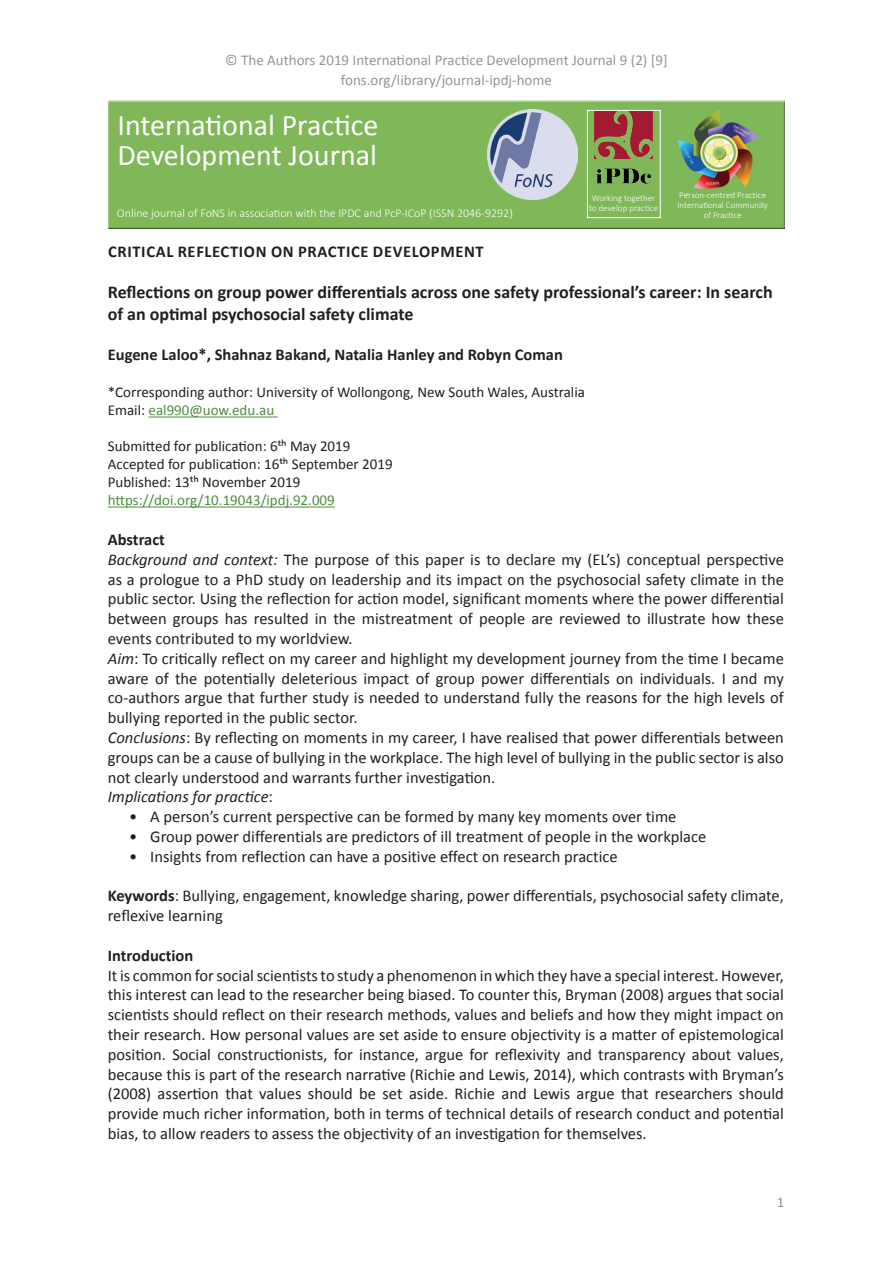
<style>
.page{position:relative;width:893px;height:1263px;background:#fff}
.page>*{position:absolute;margin:0;border:0;box-sizing:border-box;transform-origin:0 0}
.t1{font:30px/30px "Calibri";color:#fff}
.t2{font:700 18px/21.6px "Calibri";color:#231f20}
.t3{font:16.5px/19.8px "Calibri";color:#231f20}
.t4{font:700 16.5px "Calibri";color:#231f20}
.t5{font:700 16.5px "Calibri";letter-spacing:.04em;color:#231f20}
.t6{font:15px/18px "Calibri";color:#231f20}
.t7{font:15px/19.8px "Calibri";color:#939598;text-align:center}
.t8{font:15px "Calibri";color:#4e8d3f}
.t9{font:300 12px "Calibri";color:#fff}
.t10{font:300 9px/9.8px "Calibri";color:#fff;text-align:center}
.s1{color:#4e8d3f}
.s2{font-weight:700}
.s3{font-style:italic}
</style>
<div class="page">
<hr style="left:149px;top:416px;width:129px;height:1px;background:#4e8d3f">
<hr style="left:108px;top:506px;width:227px;height:1px;background:#4e8d3f">
<div style="left:108px;top:101px;width:676px;height:127px;background:#7fb759"></div>
<img style="left:487px;top:110px;width:90px;height:89px">
<img style="left:677px;top:109px;width:83px;height:85px">
<img style="left:594px;top:112px;width:59px;height:72px">
<div style="left:587px;top:110px;width:73px;height:108px;border:1px solid #fff"></div>
<p class="t7" style="left:225px;top:50px;width:444px">© The Authors 2019 International Practice Development Journal 9 (2) [9] fons.org/library/journal-ipdj-home</p>
<h1 class="t1" style="left:117px;top:109px;width:263px">International Practice<br>Development Journal</h1>
<p class="t9" style="left:117px;top:206px;width:398px">Online journal of FoNS in association with the IPDC and PcP-ICoP (ISSN 2046-9292)</p>
<p class="t10" style="left:589px;top:192px;width:71px;line-height:10.8px">Working together to develop practice</p>
<p class="t10" style="left:677px;top:190px;width:92px">Person-centred Practice<br>International Community of Practice</p>
<p class="t5" style="left:108px;top:240px;width:377px">CRITICAL REFLECTION ON PRACTICE DEVELOPMENT</p>
<p class="t2" style="left:108px;top:281px;width:666px">Reflections on group power differentials across one safety professional’s career: In search of an optimal psychosocial safety climate</p>
<p class="t4" style="left:108px;top:342px;width:457px">Eugene Laloo*, Shahnaz Bakand, Natalia Hanley and Robyn Coman</p>
<p class="t6" style="left:108px;top:383px;width:479px">*Corresponding author: University of Wollongong, New South Wales, Australia<br>Email: <span class="s1">eal990@uow.edu.au</span></p>
<p class="t6" style="left:108px;top:437px;width:286px">Submitted for publication: 6th May 2019<br>Accepted for publication: 16th September 2019<br>Published: 13th November 2019</p>
<p class="t8" style="left:108px;top:490px;width:229px">https://doi.org/10.19043/ipdj.92.009</p>
<p class="t3" style="left:108px;top:529px;width:678px"><span class="s2">Abstract<br></span><span class="s3">Background and context:</span> The purpose of this paper is to declare my (EL’s) conceptual perspective as a prologue to a PhD study on leadership and its impact on the psychosocial safety climate in the public sector. Using the reflection for action model, significant moments where the power differential between groups has resulted in the mistreatment of people are reviewed to illustrate how these events contributed to my worldview.<br><span class="s3">Aim</span>: To critically reflect on my career and highlight my development journey from the time I became aware of the potentially deleterious impact of group power differentials on individuals. I and my co-authors argue that further study is needed to understand fully the reasons for the high levels of bullying reported in the public sector.<br><span class="s3">Conclusions</span>: By reflecting on moments in my career, I have realised that power differentials between groups can be a cause of bullying in the workplace. The high level of bullying in the public sector is also not clearly understood and warrants further investigation.<br><span class="s3">Implications for practice</span>:</p>
<p class="t3" style="left:129px;top:806px;width:549px">• A person’s current perspective can be formed by many key moments over time</p>
<p class="t3" style="left:129px;top:826px;width:579px">• Group power differentials are predictors of ill treatment of people in the workplace</p>
<p class="t3" style="left:129px;top:846px;width:490px">• Insights from reflection can have a positive effect on research practice</p>
<p class="t3" style="left:108px;top:885px;width:678px"><span class="s2">Keywords</span>: Bullying, engagement, knowledge sharing, power differentials, psychosocial safety climate, reflexive learning</p>
<p class="t4" style="left:108px;top:944px;width:87px">Introduction</p>
<p class="t3" style="left:108px;top:965px;width:678px;text-align:justify">It is common for social scientists to study a phenomenon in which they have a special interest. However, this interest can lead to the researcher being biased. To counter this, Bryman (2008) argues that social scientists should reflect on their research methods, values and beliefs and how they might impact on their research. How personal values are set aside to ensure objectivity is a matter of epistemological position. Social constructionists, for instance, argue for reflexivity and transparency about values, because this is part of the research narrative (Richie and Lewis, 2014), which contrasts with Bryman’s (2008) assertion that values should be set aside. Richie and Lewis argue that researchers should provide much richer information, both in terms of technical details of research conduct and potential bias, to allow readers to assess the objectivity of an investigation for themselves.</p>
<p class="t7" style="left:777px;top:1192px;width:9px">1</p>
</div>
